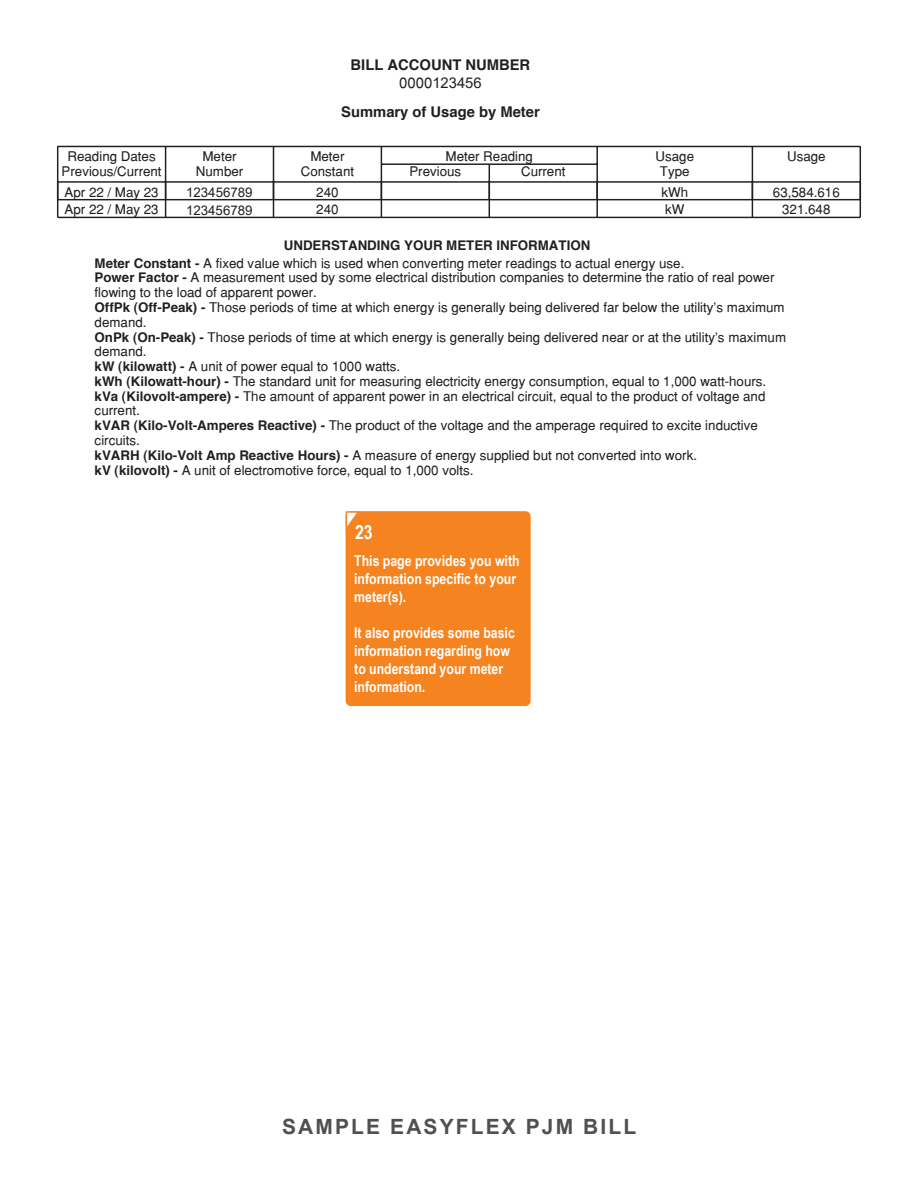
<style>
.page{position:relative;width:918px;height:1188px;background:#fff}
.page>*{position:absolute;margin:0;border:0;box-sizing:border-box;transform-origin:0 0}
.t1{font:700 21px "Arial";letter-spacing:.1em;color:#505052}
.t2{font:700 19.5px "Arial Narrow";color:#fff}
.t3{font:700 15px/18px "Arial Narrow";color:#fff}
.t4{font:700 14.85px "Helvetica";color:#231f20}
.t5{font:14.85px "Arial";color:#231f20}
.t6{font:13.35px/14.9px "Helvetica";color:#231f20}
.t7{font:13.35px "Arial";color:#231f20}
.s1{font-family:"Helvetica"}
.s2{font-weight:700}
</style>
<div class="page">
<div style="left:346px;top:512px;width:184px;height:193px;background:#f58420;border-radius:4px"></div>
<div style="left:346px;top:511px;width:185px;height:195px;border:2px solid #f58420;border-radius:4px"></div>
<svg style="left:345px;top:511px;width:16px;height:20px"></svg>
<hr style="left:58px;top:146px;width:802px;height:1px;background:#231f20">
<hr style="left:381px;top:163px;width:216px;height:2px;background:#231f20">
<hr style="left:58px;top:181px;width:802px;height:2px;background:#231f20">
<hr style="left:57px;top:146px;width:1px;height:36px;background:#231f20">
<hr style="left:165px;top:146px;width:1px;height:36px;background:#231f20">
<hr style="left:273px;top:146px;width:1px;height:36px;background:#231f20">
<hr style="left:381px;top:146px;width:1px;height:36px;background:#231f20">
<hr style="left:596px;top:146px;width:2px;height:36px;background:#231f20">
<hr style="left:752px;top:146px;width:1px;height:36px;background:#231f20">
<hr style="left:860px;top:146px;width:1px;height:36px;background:#231f20">
<hr style="left:58px;top:199px;width:802px;height:1px;background:#231f20">
<svg style="left:489px;top:165px;width:1px;height:16px"></svg>
<hr style="left:58px;top:217px;width:802px;height:1px;background:#231f20">
<hr style="left:57px;top:182px;width:1px;height:35px;background:#231f20">
<hr style="left:165px;top:182px;width:1px;height:35px;background:#231f20">
<hr style="left:273px;top:182px;width:1px;height:35px;background:#231f20">
<hr style="left:381px;top:182px;width:1px;height:35px;background:#231f20">
<hr style="left:489px;top:182px;width:1px;height:35px;background:#231f20">
<hr style="left:596px;top:182px;width:2px;height:35px;background:#231f20">
<hr style="left:752px;top:182px;width:1px;height:35px;background:#231f20">
<hr style="left:860px;top:182px;width:1px;height:35px;background:#231f20">
<p class="t4" style="left:351px;top:55px;width:181px">BILL ACCOUNT NUMBER</p>
<p class="t5" style="left:399px;top:72px;width:84px"><span class="s1">0000</span>123456</p>
<p class="t4" style="left:341px;top:103px;width:200px">Summary of Usage by Meter</p>
<p class="t6" style="left:67px;top:149px;width:90px">Reading Dates</p>
<p class="t6" style="left:203px;top:149px;width:36px">Meter</p>
<p class="t6" style="left:310px;top:149px;width:36px">Meter</p>
<p class="t6" style="left:446px;top:149px;width:89px">Meter Reading</p>
<p class="t6" style="left:655px;top:149px;width:40px">Usage</p>
<p class="t6" style="left:787px;top:149px;width:40px">Usage</p>
<p class="t6" style="left:62px;top:164px;width:102px">Previous/Current</p>
<p class="t6" style="left:196px;top:164px;width:49px">Number</p>
<p class="t6" style="left:301px;top:164px;width:55px">Constant</p>
<p class="t6" style="left:409px;top:164px;width:53px">Previous</p>
<p class="t6" style="left:521px;top:164px;width:46px">Current</p>
<p class="t6" style="left:660px;top:164px;width:31px">Type</p>
<p class="t6" style="left:65px;top:184px;width:96px">Apr 22 / May 23</p>
<p class="t7" style="left:186px;top:183px;width:68px">123456789</p>
<p class="t6" style="left:316px;top:184px;width:24px">240</p>
<p class="t6" style="left:661px;top:184px;width:28px">kWh</p>
<p class="t6" style="left:773px;top:184px;width:68px">63,584.616</p>
<p class="t6" style="left:65px;top:202px;width:96px">Apr 22 / May 23</p>
<p class="t7" style="left:186px;top:201px;width:68px">123456789</p>
<p class="t6" style="left:316px;top:202px;width:24px">240</p>
<p class="t6" style="left:665px;top:202px;width:21px">kW</p>
<p class="t6" style="left:782px;top:202px;width:50px">321.648</p>
<p class="t6" style="left:95px;top:236px;width:591px;line-height:17.7px;text-indent:189px"><span class="s2">UNDERSTANDING YOUR METER INFORMATION<br>Meter Constant -</span> A fixed value which is used when converting meter readings to actual energy use.</p>
<p class="t6" style="left:95px;top:270px;width:693px"><span class="s2">Power Factor -</span> A measurement used by some electrical distribution companies to determine the ratio of real power flowing to the load of apparent power.<br><span class="s2">OffPk (Off-Peak) -</span> Those periods of time at which energy is generally being delivered far below the utility's maximum demand.<br><span class="s2">OnPk (On-Peak) -</span> Those periods of time at which energy is generally being delivered near or at the utility's maximum demand.<br><span class="s2">kW (kilowatt) -</span> A unit of power equal to 1000 watts.<br><span class="s2">kWh (Kilowatt-hour) -</span> The standard unit for measuring electricity energy consumption, equal to 1,000 watt-hours. <span class="s2">kVa (Kilovolt-ampere) -</span> The amount of apparent power in an electrical circuit, equal to the product of voltage and current.<br><span class="s2">kVAR (Kilo-Volt-Amperes Reactive) -</span> The product of the voltage and the amperage required to excite inductive circuits.<br><span class="s2">kVARH (Kilo-Volt Amp Reactive Hours) -</span> A measure of energy supplied but not converted into work.<br><span class="s2">kV (kilovolt) -</span> A unit of electromotive force, equal to 1,000 volts.</p>
<h2 class="t2" style="left:355px;top:518px;width:19px">23</h2>
<p class="t3" style="left:354px;top:551px;width:167px">This page provides you with information specific to your meter(s).</p>
<p class="t3" style="left:354px;top:623px;width:162px">It also provides some basic information regarding how to understand your meter information.</p>
<h1 class="t1" style="left:282px;top:1112px;width:356px">SAMPLE EASYFLEX PJM BILL</h1>
</div>
